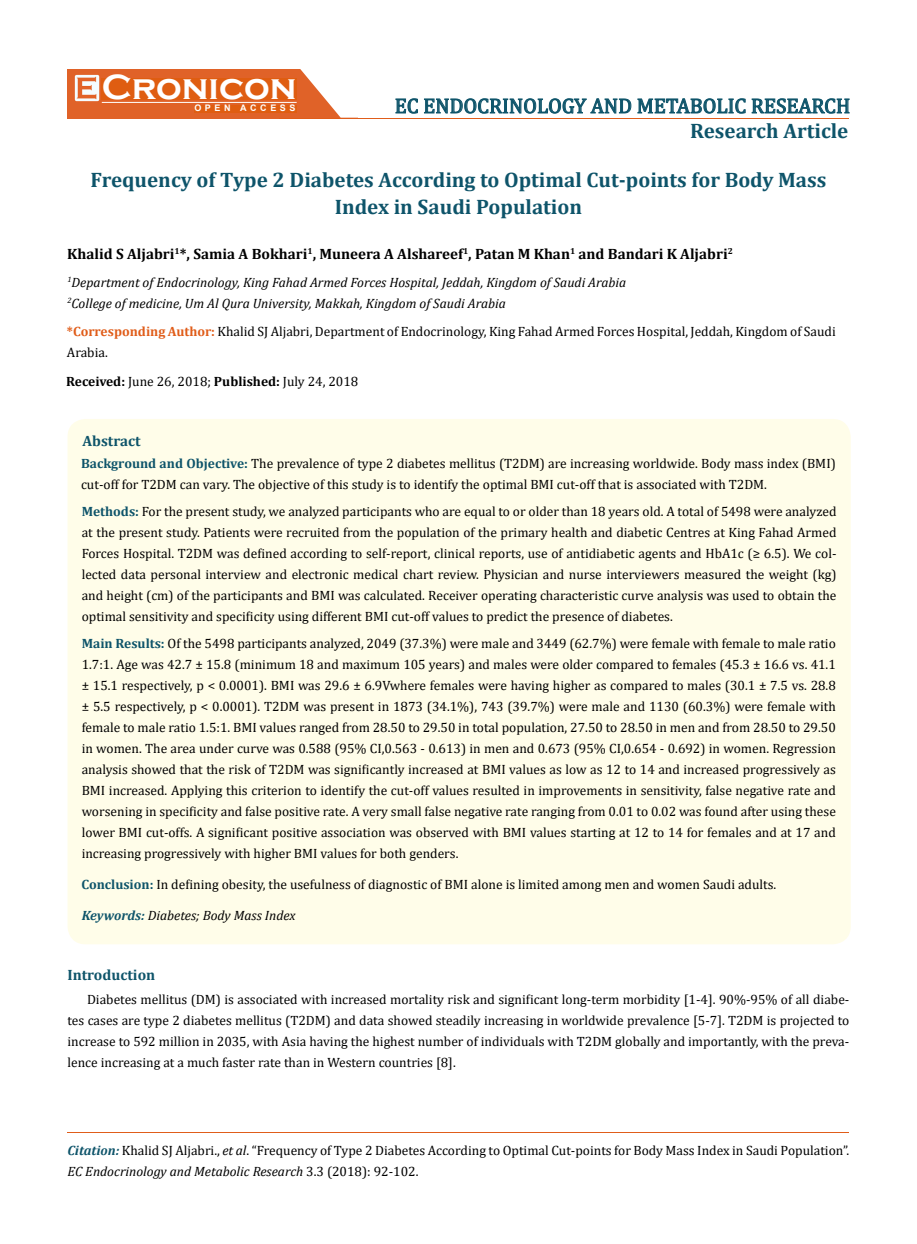
<style>
.page{position:relative;width:917px;height:1244px;background:#fff}
.page>*{position:absolute;margin:0;border:0;box-sizing:border-box;transform-origin:0 0}
.t1{font:700 36px "Copperplate Gothic";color:#fff}
.t2{font:700 21px/27px "Cambria";color:#0e546a;text-align:center}
.t3{font:21px "Cambria";color:#0e546a}
.t4{font:700 15px "Cambria";color:#000}
.t5{font:700 15px "Cambria";color:#0e546a}
.t6{font:13.5px/21px "Cambria";color:#000}
.t7{font:italic 13.5px/21px "Cambria";color:#000}
.t8{font:700 9px "Arial";letter-spacing:.4em;color:#fff}
.s1{font-weight:700;color:#e05d1a}
.s2{font-weight:700}
.s3{font-weight:700;color:#0e546a}
.s4{font-weight:700;font-style:italic;color:#0e546a}
.s5{font-style:italic}
</style>
<div class="page">
<div style="left:67px;top:70px;width:290px;height:49px;background:#e06228"></div>
<img style="left:75px;top:75px;width:24px;height:26px">
<div style="left:102px;top:79px;width:195px;height:21px;background:#df5d11"></div>
<div style="left:194px;top:105px;width:103px;height:7px;background:#df5d11"></div>
<svg style="left:300px;top:69px;width:118px;height:49px"></svg>
<svg style="left:424px;top:98px;width:207px;height:16px"></svg>
<svg style="left:637px;top:98px;width:212px;height:16px"></svg>
<hr style="left:102px;top:102px;width:194px;height:1px;background:#fff">
<hr style="left:279px;top:118px;width:569px;height:1px;background:#e05d1a">
<hr style="left:67px;top:1132px;width:782px;height:1px;background:#e05d1a">
<div style="left:67px;top:419px;width:783px;height:525px;background:#fffde9;border-radius:18px"></div>
<h1 class="t1" style="left:102px;top:68px;width:196px">Cronicon</h1>
<p class="t8" style="left:194px;top:102px;width:103px">OPEN ACCESS</p>
<h2 class="t3" style="left:394px;top:93px;width:457px">EC ENDOCRINOLOGY AND METABOLIC RESEARCH</h2>
<h2 class="t2" style="left:690px;top:116px;width:160px">Research Article</h2>
<h2 class="t2" style="left:90px;top:166px;width:737px">Frequency of Type 2 Diabetes According to Optimal Cut-points for Body Mass<br>Index in Saudi Population</h2>
<p class="t4" style="left:67px;top:243px;width:667px">Khalid S Aljabri<sup>1</sup>*, Samia A Bokhari<sup>1</sup>, Muneera A Alshareef<sup>1</sup>, Patan M Khan<sup>1</sup> and Bandari K Aljabri<sup>2</sup></p>
<p class="t7" style="left:67px;top:271px;width:560px"><sup>1</sup>Department of Endocrinology, King Fahad Armed Forces Hospital, Jeddah, Kingdom of Saudi Arabia<br><sup>2</sup>College of medicine, Um Al Qura University, Makkah, Kingdom of Saudi Arabia</p>
<p class="t6" style="left:67px;top:321px;width:770px"><span class="s1">*Corresponding Author:</span> Khalid SJ Aljabri, Department of Endocrinology, King Fahad Armed Forces Hospital, Jeddah, Kingdom of Saudi<br>Arabia.</p>
<p class="t6" style="left:66px;top:371px;width:294px"><span class="s2">Received:</span> June 26, 2018; <span class="s2">Published:</span> July 24, 2018</p>
<p class="t5" style="left:82px;top:430px;width:60px">Abstract</p>
<p class="t6" style="left:81px;top:453px;width:756px"><span class="s3">Background and Objective:</span> The prevalence of type 2 diabetes mellitus (T2DM) are increasing worldwide. Body mass index (BMI) cut-off for T2DM can vary. The objective of this study is to identify the optimal BMI cut-off that is associated with T2DM.</p>
<p class="t6" style="left:82px;top:500px;width:756px;text-align:justify"><span class="s3">Methods:</span> For the present study, we analyzed participants who are equal to or older than 18 years old. A total of 5498 were analyzed at the present study. Patients were recruited from the population of the primary health and diabetic Centres at King Fahad Armed Forces Hospital. T2DM was defined according to self-report, clinical reports, use of antidiabetic agents and HbA1c (≥ 6.5). We col&shy;lected data personal interview and electronic medical chart review. Physician and nurse interviewers measured the weight (kg) and height (cm) of the participants and BMI was calculated. Receiver operating characteristic curve analysis was used to obtain the optimal sensitivity and specificity using different BMI cut-off values to predict the presence of diabetes.</p>
<p class="t6" style="left:82px;top:633px;width:755px;text-align:justify"><span class="s3">Main Results:</span> Of the 5498 participants analyzed, 2049 (37.3%) were male and 3449 (62.7%) were female with female to male ratio 1.7:1. Age was 42.7 ± 15.8 (minimum 18 and maximum 105 years) and males were older compared to females (45.3 ± 16.6 vs. 41.1 ± 15.1 respectively, p &lt; 0.0001). BMI was 29.6 ± 6.9Vwhere females were having higher as compared to males (30.1 ± 7.5 vs. 28.8 ± 5.5 respectively, p &lt; 0.0001). T2DM was present in 1873 (34.1%), 743 (39.7%) were male and 1130 (60.3%) were female with female to male ratio 1.5:1. BMI values ranged from 28.50 to 29.50 in total population, 27.50 to 28.50 in men and from 28.50 to 29.50 in women. The area under curve was 0.588 (95% CI,0.563 - 0.613) in men and 0.673 (95% CI,0.654 - 0.692) in women. Regression analysis showed that the risk of T2DM was significantly increased at BMI values as low as 12 to 14 and increased progressively as BMI increased. Applying this criterion to identify the cut-off values resulted in improvements in sensitivity, false negative rate and worsening in specificity and false positive rate. A very small false negative rate ranging from 0.01 to 0.02 was found after using these lower BMI cut-offs. A significant positive association was observed with BMI values starting at 12 to 14 for females and at 17 and increasing progressively with higher BMI values for both genders.</p>
<p class="t6" style="left:81px;top:874px;width:696px"><span class="s3">Conclusion:</span> In defining obesity, the usefulness of diagnostic of BMI alone is limited among men and women Saudi adults.</p>
<p class="t7" style="left:82px;top:904px;width:215px"><span class="s3">Keywords:</span> Diabetes; Body Mass Index</p>
<p class="t5" style="left:67px;top:964px;width:89px">Introduction</p>
<p class="t6" style="left:67px;top:988px;width:783px;text-align:justify;text-indent:19px">Diabetes mellitus (DM) is associated with increased mortality risk and significant long-term morbidity [1-4]. 90%-95% of all diabe&shy;tes cases are type 2 diabetes mellitus (T2DM) and data showed steadily increasing in worldwide prevalence [5-7]. T2DM is projected to increase to 592 million in 2035, with Asia having the highest number of individuals with T2DM globally and importantly, with the preva&shy;lence increasing at a much faster rate than in Western countries [8].</p>
<p class="t6" style="left:67px;top:1140px;width:783px"><span class="s4">Citation:</span> Khalid SJ Aljabri., <span class="s5">et al</span>. “Frequency of Type 2 Diabetes According to Optimal Cut-points for Body Mass Index in Saudi Population”.<br><span class="s5">EC Endocrinology and Metabolic Research</span> 3.3 (2018): 92-102.</p>
</div>
